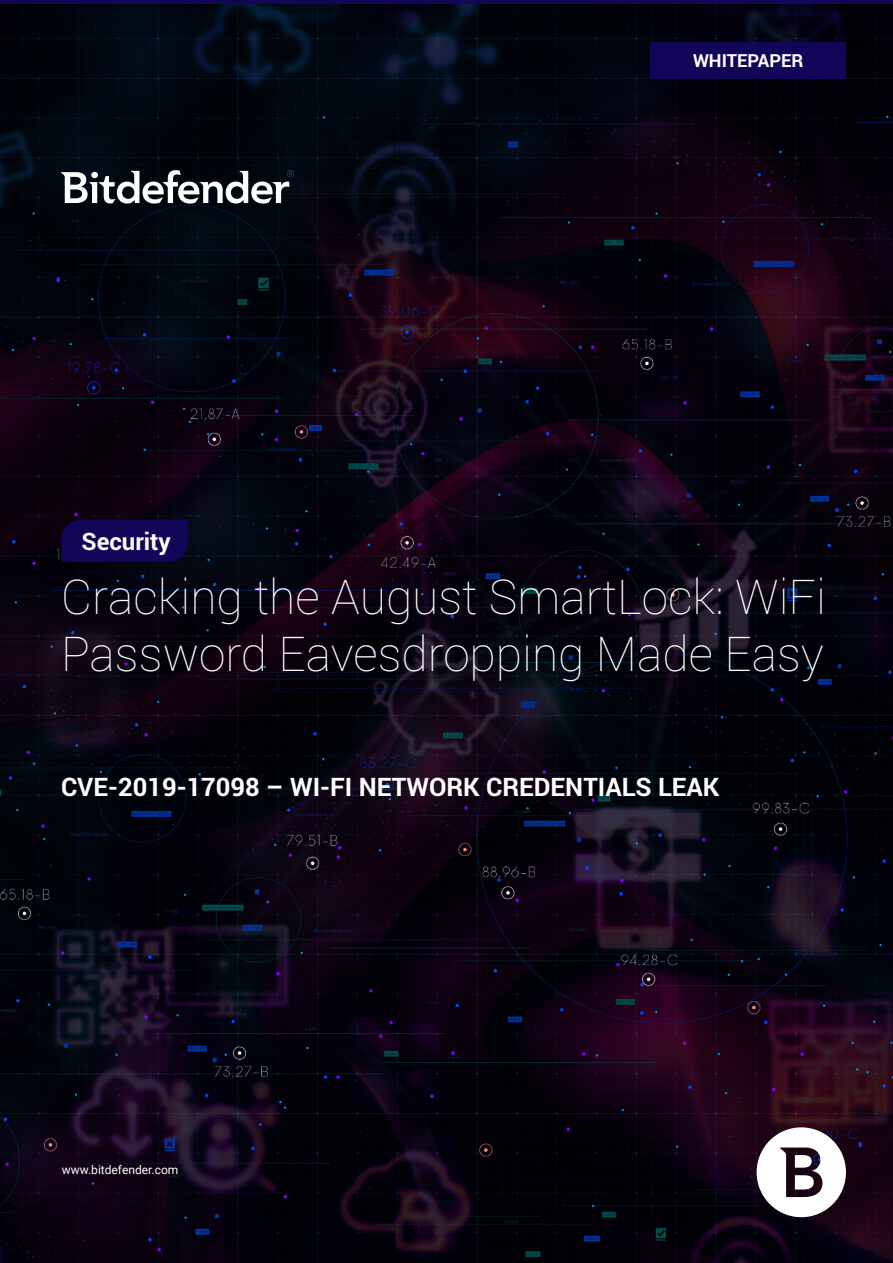
<style>
.page{position:relative;width:893px;height:1263px;background:#fff}
.page>*{position:absolute;margin:0;border:0;box-sizing:border-box;transform-origin:0 0}
.t1{font:100 48px/57.6px "Roboto";color:#fff}
.t2{font:700 25.5px "Roboto";color:#fff}
.t3{font:700 24px "Roboto";color:#fff}
.t4{font:700 18px "Roboto";color:#fff}
.t5{font:12px "Roboto";color:#fff}
</style>
<div class="page">
<img style="left:0;top:4px;width:893px;height:1259px">
<svg style="left:757px;top:1127px;width:89px;height:90px"></svg>
<svg style="left:61px;top:169px;width:233px;height:35px"></svg>
<hr style="left:0;top:0;width:893px;height:4px;background:#110658">
<div style="left:61px;top:520px;width:127px;height:42px;background:#110658"></div>
<div style="left:650px;top:43px;width:196px;height:36px;background:#110658"></div>
<p class="t4" style="left:693px;top:48px;width:112px">WHITEPAPER</p>
<p class="t3" style="left:82px;top:525px;width:91px">Security</p>
<p class="t1" style="left:61px;top:566px;width:766px">Cracking the August SmartLock: WiFi<br>Password Eavesdropping Made Easy</p>
<p class="t2" style="left:61px;top:768px;width:660px">CVE-2019-17098 – WI-FI NETWORK CREDENTIALS LEAK</p>
<p class="t5" style="left:62px;top:1161px;width:118px">www.bitdefender.com</p>
</div>
